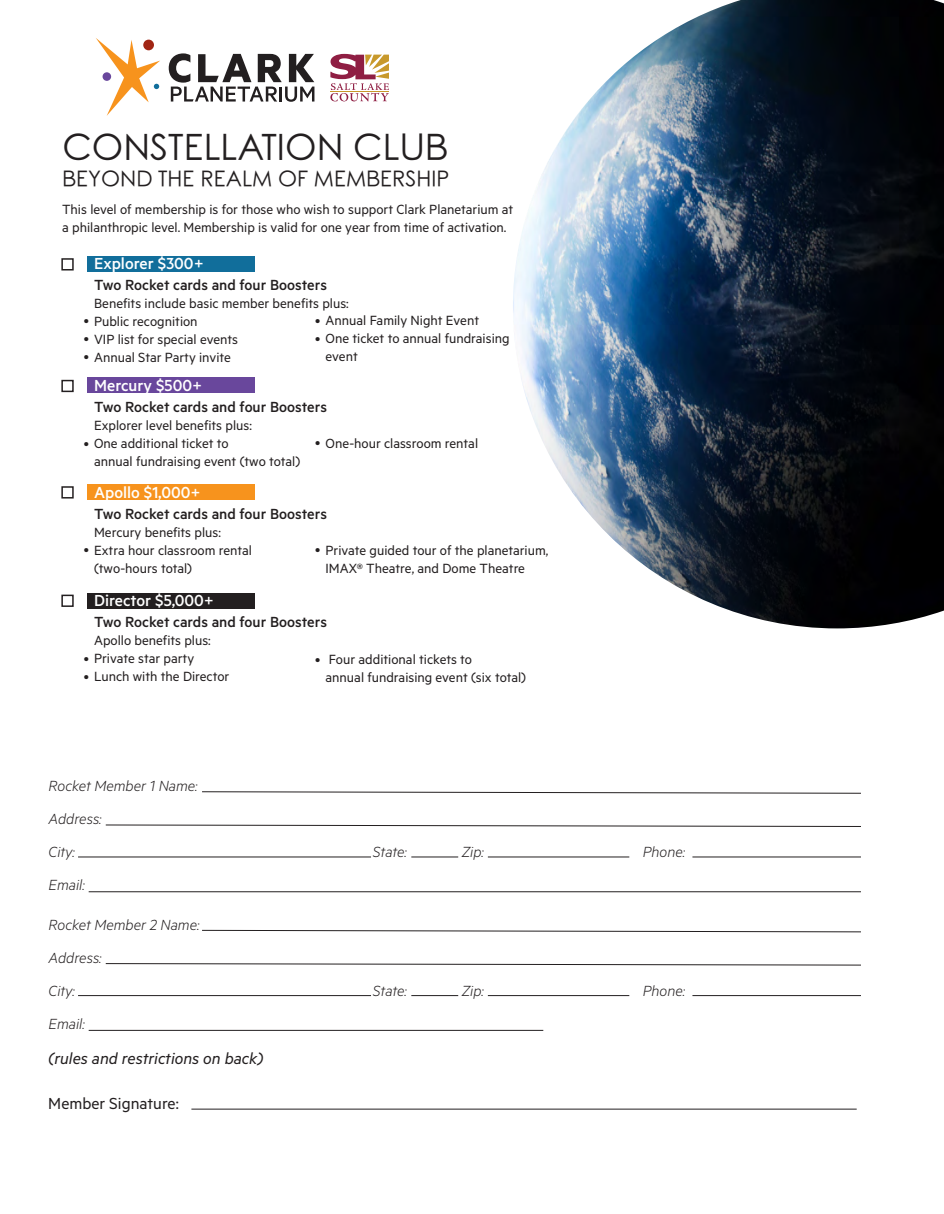
<style>
.page{position:relative;width:944px;height:1214px;background:#fff}
.page>*{position:absolute;margin:0;border:0;box-sizing:border-box;transform-origin:0 0}
.t1{font:36px "Rounded Elegance";color:#231f20}
.t2{font:21.75px "Rounded Elegance";color:#231f20}
.t3{font:500 18px "Metric";color:#fff}
.t4{font:italic 18px "Metric";color:#231f20}
.t5{font:18px "Metric";color:#231f20}
.t6{font:500 16.5px "Metric";color:#231f20}
.t7{font:italic 300 16.5px/33px "Metric";color:#231f20}
.t8{font:15px/18px "Metric";color:#231f20}
</style>
<div class="page">
<hr style="left:692px;top:856px;width:169px;height:1px;background:#231f20">
<svg style="left:202px;top:791px;width:659px;height:3px"></svg>
<svg style="left:105px;top:824px;width:756px;height:3px"></svg>
<hr style="left:89px;top:891px;width:772px;height:1px;background:#231f20">
<hr style="left:411px;top:856px;width:47px;height:1px;background:#231f20">
<hr style="left:488px;top:856px;width:141px;height:1px;background:#231f20">
<hr style="left:78px;top:856px;width:293px;height:1px;background:#231f20">
<hr style="left:191px;top:1108px;width:665px;height:1px;background:#231f20">
<img style="left:513px;top:0;width:431px;height:628px">
<div style="left:87px;top:484px;width:168px;height:15px;background:#f7931d"></div>
<div style="left:87px;top:377px;width:168px;height:16px;background:#69479c"></div>
<div style="left:61px;top:380px;width:13px;height:12px;border:2px solid #231f20"></div>
<div style="left:61px;top:486px;width:13px;height:12px;border:2px solid #231f20"></div>
<hr style="left:692px;top:995px;width:169px;height:1px;background:#231f20">
<svg style="left:202px;top:929px;width:659px;height:3px"></svg>
<svg style="left:105px;top:963px;width:756px;height:2px"></svg>
<hr style="left:89px;top:1030px;width:454px;height:1px;background:#231f20">
<hr style="left:411px;top:995px;width:47px;height:1px;background:#231f20">
<hr style="left:488px;top:995px;width:141px;height:1px;background:#231f20">
<hr style="left:78px;top:995px;width:293px;height:1px;background:#231f20">
<div style="left:87px;top:256px;width:168px;height:15px;background:#116e9b"></div>
<div style="left:61px;top:258px;width:13px;height:12px;border:2px solid #231f20"></div>
<div style="left:87px;top:593px;width:168px;height:16px;background:#231f20"></div>
<div style="left:61px;top:594px;width:13px;height:13px;border:2px solid #231f20"></div>
<svg style="left:330px;top:54px;width:59px;height:47px"></svg>
<hr style="left:331px;top:91px;width:58px;height:1px;background:#c8992b">
<svg style="left:96px;top:38px;width:64px;height:78px"></svg>
<div style="left:143px;top:40px;width:11px;height:10px;background:#a12514;border-radius:50%"></div>
<div style="left:103px;top:72px;width:8px;height:9px;background:#69479c;border-radius:50%"></div>
<svg style="left:169px;top:53px;width:145px;height:49px"></svg>
<h1 class="t1" style="left:62px;top:126px;width:387px">CONSTELLATION CLUB</h1>
<h2 class="t2" style="left:62px;top:166px;width:388px">BEYOND THE REALM OF MEMBERSHIP</h2>
<p class="t8" style="left:62px;top:200px;width:452px">This level of membership is for those who wish to support Clark Planetarium at a philanthropic level. Membership is valid for one year from time of activation.</p>
<p class="t3" style="left:94px;top:253px;width:111px">Explorer $300+</p>
<p class="t6" style="left:94px;top:275px;width:234px">Two Rocket cards and four Boosters</p>
<p class="t8" style="left:94px;top:294px;width:256px">Benefits include basic member benefits plus:</p>
<p class="t8" style="left:84px;top:312px;width:115px">• Public recognition</p>
<p class="t8" style="left:84px;top:330px;width:156px">• VIP list for special events</p>
<p class="t8" style="left:84px;top:348px;width:148px">• Annual Star Party invite</p>
<p class="t8" style="left:315px;top:311px;width:165px">• Annual Family Night Event</p>
<p class="t8" style="left:325px;top:329px;width:185px;text-indent:-10px">• One ticket to annual fundraising event</p>
<p class="t3" style="left:94px;top:375px;width:110px">Mercury $500+</p>
<p class="t6" style="left:94px;top:397px;width:234px">Two Rocket cards and four Boosters</p>
<p class="t8" style="left:94px;top:416px;width:159px">Explorer level benefits plus:</p>
<p class="t8" style="left:94px;top:434px;width:207px;text-indent:-10px">• One additional ticket to<br>annual fundraising event (two total)</p>
<p class="t3" style="left:94px;top:482px;width:108px">Apollo $1,000+</p>
<p class="t6" style="left:94px;top:504px;width:234px">Two Rocket cards and four Boosters</p>
<p class="t8" style="left:94px;top:522px;width:128px">Mercury benefits plus:</p>
<p class="t8" style="left:94px;top:540px;width:159px;text-indent:-10px">• Extra hour classroom rental (two-hours total)</p>
<p class="t8" style="left:315px;top:433px;width:164px">• One-hour classroom rental</p>
<p class="t8" style="left:325px;top:540px;width:224px;text-indent:-10px">• Private guided tour of the planetarium,<br>IMAX® Theatre, and Dome Theatre</p>
<p class="t3" style="left:94px;top:590px;width:121px">Director $5,000+</p>
<p class="t6" style="left:94px;top:612px;width:234px">Two Rocket cards and four Boosters</p>
<p class="t8" style="left:94px;top:631px;width:118px">Apollo benefits plus:</p>
<p class="t8" style="left:84px;top:649px;width:112px">• Private star party</p>
<p class="t8" style="left:84px;top:667px;width:147px">• Lunch with the Director</p>
<p class="t8" style="left:325px;top:650px;width:202px">Four additional tickets to<br>annual fundraising event (six total)</p>
<p class="t8" style="left:315px;top:650px;width:7px">•</p>
<p class="t7" style="left:49px;top:768px;width:150px">Rocket Member 1 Name:<br>Address:<br>City:</p>
<p class="t7" style="left:49px;top:867px;width:38px">Email:</p>
<p class="t7" style="left:49px;top:907px;width:152px">Rocket Member 2 Name:<br>Address:<br>City:</p>
<p class="t7" style="left:49px;top:1006px;width:38px">Email:</p>
<p class="t4" style="left:49px;top:1047px;width:216px">(rules and restrictions on back)</p>
<p class="t5" style="left:48px;top:1092px;width:132px">Member Signature:</p>
<p class="t7" style="left:373px;top:834px;width:36px">State:</p>
<p class="t7" style="left:461px;top:834px;width:24px">Zip:</p>
<p class="t7" style="left:643px;top:834px;width:44px">Phone:</p>
<p class="t7" style="left:373px;top:973px;width:36px">State:</p>
<p class="t7" style="left:461px;top:973px;width:24px">Zip:</p>
<p class="t7" style="left:643px;top:973px;width:44px">Phone:</p>
</div>
